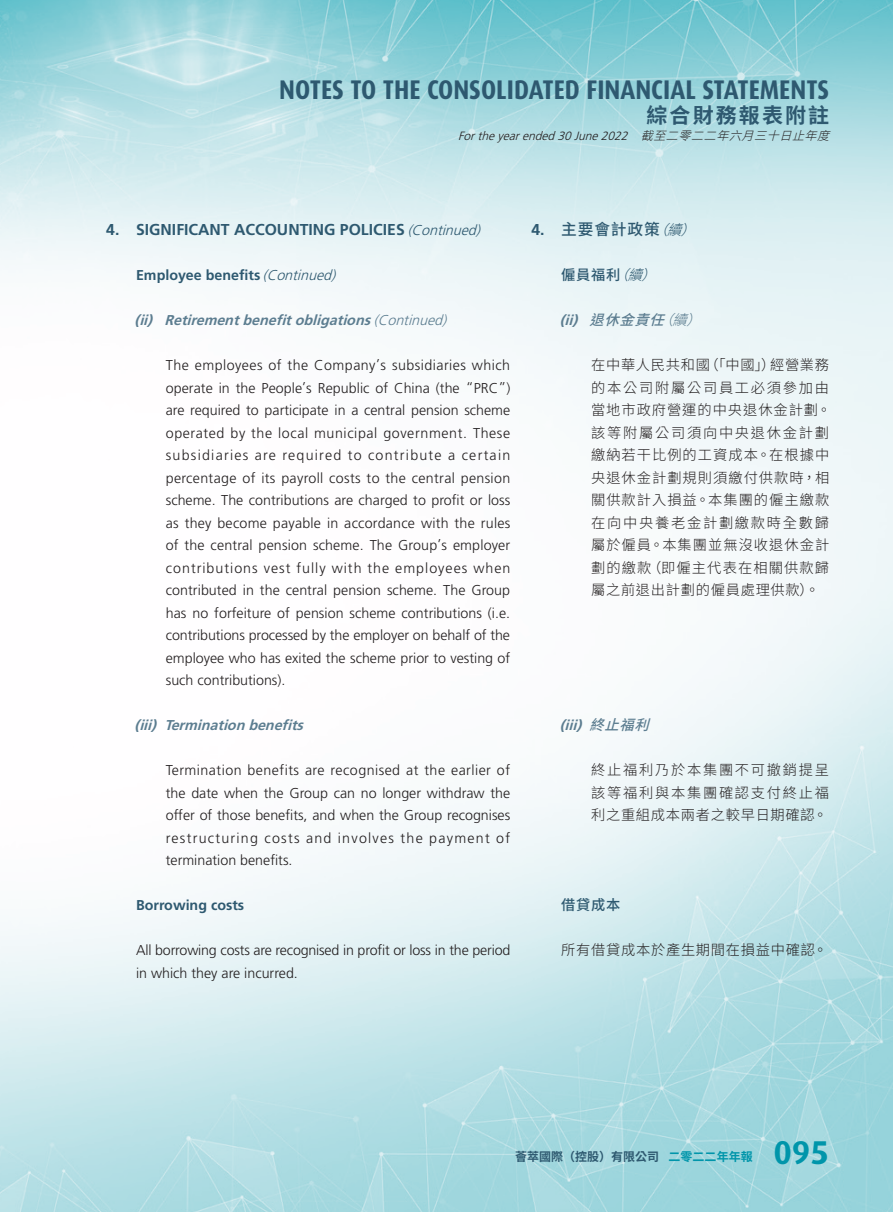
<style>
.page{position:relative;width:893px;height:1212px;background:#fff}
.page>*{position:absolute;margin:0;border:0;box-sizing:border-box;transform-origin:0 0}
.t1{font:700 33px "Dax";color:#0095aa}
.t2{font:700 27px "Dax";color:#2e5970;scale:.9 1}
.t3{font:700 21px "Source Han Sans TC";letter-spacing:.1em;color:#2e5970}
.Heading_1{font:700 15.75px "Frutiger LT Std";color:#2e5970}
.C_Heading_1{font:500 15.75px "Source Han Sans TC";letter-spacing:.05em;color:#2e5970}
.Body_Text{font:300 14.25px/22.5px "Frutiger LT Std";color:#231f20;text-align:justify}
.C_Body_Text{font:300 14.25px/22.5px "Source Han Sans TC";letter-spacing:.07em;color:#231f20}
.Heading_3{font:italic 700 14.25px "Frutiger LT Std";color:#5c7d90}
.Heading_2{font:700 14.25px "Frutiger LT Std";color:#2e5970}
.C_Body_Text-2{font:300 14.25px "Source Han Sans TC";letter-spacing:.05em;color:#231f20}
.C_Heading_3{font:italic 500 14.25px "Source Han Sans TC";color:#5c7d90}
.C_Heading_2{font:500 14.25px "Source Han Sans TC";letter-spacing:.05em;color:#2e5970}
.C_Heading_3-2{font:italic 700 14.25px "Frutiger LT Std";color:#5c7d90}
.t4{font:italic 300 12px "Frutiger LT Std";color:#231f20}
.t5{font:700 12px "Source Han Sans TC";color:#2e5970}
.s1{font-family:"Source Han Sans TC"}
.s2{font-weight:300;font-style:italic;font-size:14.25px}
.s3{font-weight:300;font-style:italic}
.s4{font-weight:300}
.s5{font-family:"Frutiger LT Std";font-weight:700}
.s6{font-family:"Source Han Sans TC";font-weight:500}
.s7{color:#0095aa}
</style>
<div class="page">
<img style="left:0;top:0;width:893px;height:1212px">
<h2 class="t2" style="left:279px;top:75px;width:612px">NOTES TO THE CONSOLIDATED FINANCIAL STATEMENTS</h2>
<h3 class="t3" style="left:646px;top:103px;width:184px">綜合財務報表附註</h3>
<p class="t4" style="left:458px;top:129px;width:382px">Fortheyearended30June2022 <span class="s1">截至二零二二年六月三十日止年度</span></p>
<p class="Heading_1" style="left:106px;top:220px;width:379px">4. SIGNIFICANT ACCOUNTING POLICIES <span class="s2">(Continued)</span></p>
<p class="Heading_2" style="left:136px;top:267px;width:205px">Employee benefits <span class="s3">(Continued)</span></p>
<p class="Heading_3" style="left:135px;top:312px;width:317px">(ii) Retirementbenefitobligations<span class="s4">(Continued)</span></p>
<p class="Body_Text" style="left:166px;top:354px;width:346px">The employees of the Company’s subsidiaries which operate in the People’s Republic of China (the “PRC”) are required to participate in a central pension scheme operated by the local municipal government. These subsidiaries are required to contribute a certain percentage of its payroll costs to the central pension scheme. The contributions are charged to profit or loss as they become payable in accordance with the rules of the central pension scheme. The Group’s employer contributions vest fully with the employees when contributed in the central pension scheme. The Group has no forfeiture of pension scheme contributions (i.e. contributions processed by the employer on behalf of the employee who has exited the scheme prior to vesting of such contributions).</p>
<p class="Heading_3" style="left:135px;top:717px;width:174px">(iii) Termination benefits</p>
<p class="Body_Text" style="left:166px;top:759px;width:346px">Termination benefits are recognised at the earlier of the date when the Group can no longer withdraw the offer of those benefits, and when the Group recognises restructuring costs and involves the payment of termination benefits.</p>
<p class="Heading_2" style="left:136px;top:897px;width:110px">Borrowing costs</p>
<p class="Body_Text" style="left:136px;top:939px;width:376px">All borrowing costs are recognised in profit or loss in the period in which they are incurred.</p>
<p class="C_Heading_1" style="left:531px;top:220px;width:176px"><span class="s5">4.</span> 主要會計政策<span class="s2">（續）</span></p>
<p class="C_Heading_2" style="left:561px;top:267px;width:107px">僱員福利<span class="s3">（續）</span></p>
<p class="C_Heading_3" style="left:560px;top:312px;width:153px"><span class="s5">(i i)</span> 退休金責任<span class="s4">（續）</span></p>
<p class="C_Body_Text" style="left:591px;top:354px;width:241px">在中華人民共和國（「中國」）經營業務的本公司附屬公司員工必須參加由當地市政府營運的中央退休金計劃。該等附屬公司須向中央退休金計劃繳納若干比例的工資成本。在根據中央退休金計劃規則須繳付供款時，相關供款計入損益。本集團的僱主繳款在向中央養老金計劃繳款時全數歸屬於僱員。本集團並無沒收退休金計劃的繳款（即僱主代表在相關供款歸屬之前退出計劃的僱員處理供款）。</p>
<p class="C_Heading_3-2" style="left:560px;top:717px;width:101px">(iii) <span class="s6">終止福利</span></p>
<p class="C_Body_Text" style="left:591px;top:759px;width:240px;text-align:justify">終止福利乃於本集團不可撤銷提呈該等福利與本集團確認支付終止福利之重組成本兩者之較早日期確認。</p>
<p class="C_Heading_2" style="left:561px;top:897px;width:61px">借貸成本</p>
<p class="C_Body_Text-2" style="left:561px;top:942px;width:268px">所有借貸成本於產生期間在損益中確認。</p>
<p class="t5" style="left:515px;top:1149px;width:239px">薈萃國際（控股）有限公司 <span class="s7">二零二二年年報</span></p>
<h1 class="t1" style="left:773px;top:1134px;width:57px">095</h1>
</div>
